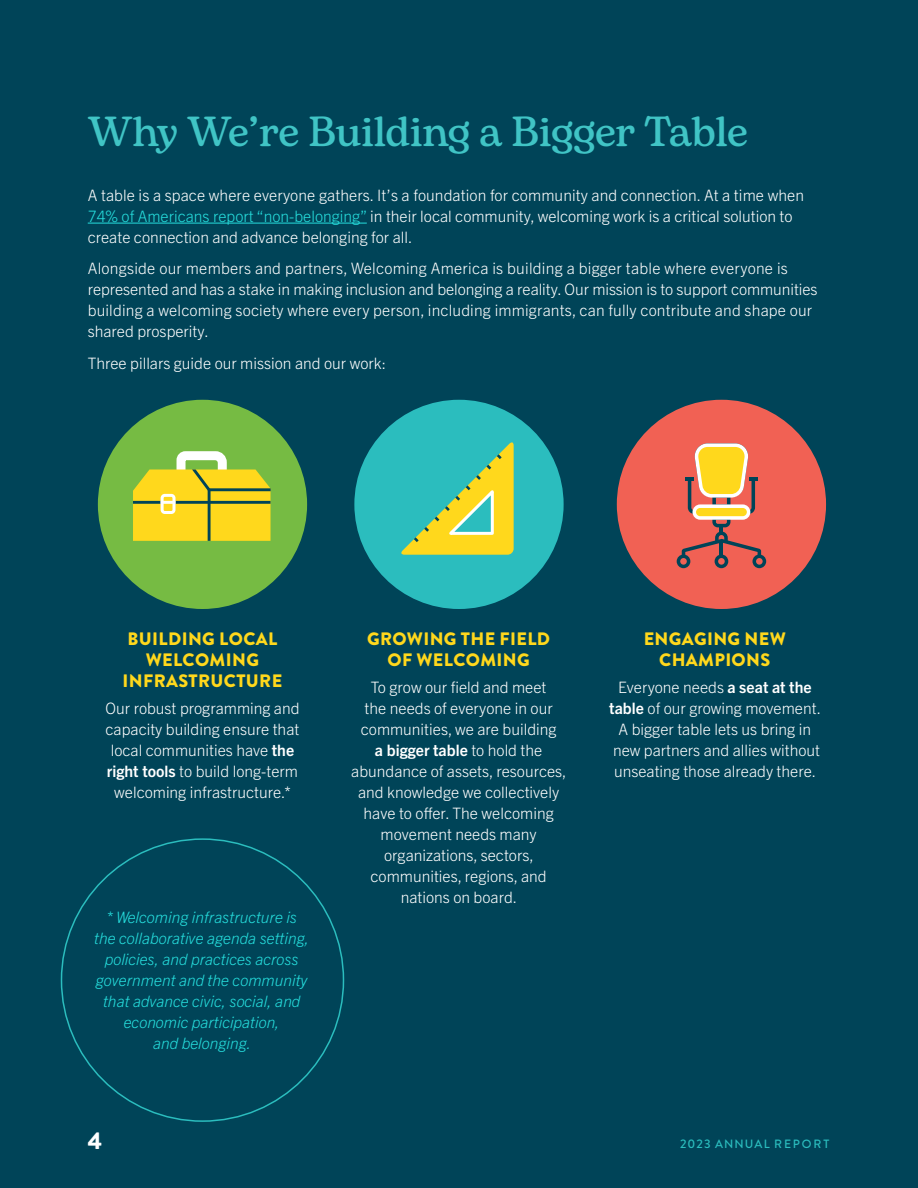
<style>
.page{position:relative;width:918px;height:1188px;background:#004458}
.page>*{position:absolute;margin:0;border:0;box-sizing:border-box;transform-origin:0 0}
.t1{font:500 42px "Bogart";letter-spacing:-.01em;color:#40c4c5}
.t2{font:900 24px "Brandon Grotesque";color:#fff}
.t3{font:900 18px/21px "Brandon Grotesque";letter-spacing:.02em;color:#ffd81c;text-align:center}
.t4{font:300 15.75px/21px "Trade Gothic Next LT Pro";color:#fff;text-align:center}
.t5{font:italic 300 15.75px/21px "Trade Gothic Next LT Pro";color:#26dedd;text-align:center}
.t6{font:500 12px "Brandon Grotesque";letter-spacing:.12em;color:#2bbdbe}
.s1{color:#26dedd}
.s2{font-weight:700}
.s3{font-size:12.45px}
</style>
<div class="page">
<hr style="left:88px;top:223px;width:279px;height:1px;background:#26dedd">
<div style="left:98px;top:400px;width:209px;height:209px;background:#76bb43;border-radius:50%"></div>
<div style="left:354px;top:400px;width:210px;height:209px;background:#2bbdbe;border-radius:50%"></div>
<div style="left:617px;top:400px;width:209px;height:209px;background:#f16154;border-radius:50%"></div>
<svg style="left:401px;top:442px;width:113px;height:113px"></svg>
<svg style="left:677px;top:443px;width:89px;height:125px"></svg>
<svg style="left:133px;top:451px;width:138px;height:90px"></svg>
<hr style="left:133px;top:501px;width:138px;height:3px;background:#004458">
<div style="left:162px;top:495px;width:12px;height:18px;background:#ffd81c;border-radius:3px"></div>
<div style="left:161px;top:494px;width:14px;height:20px;border:3px solid #fff;border-radius:3px"></div>
<hr style="left:161px;top:501px;width:15px;height:3px;background:#fff">
<h1 class="t1" style="left:88px;top:101px;width:661px">Why We’re Building a Bigger Table</h1>
<p class="t4" style="left:88px;top:183px;width:718px;text-align:left">A table is a space where everyone gathers. It’s a foundation for community and connection. At a time when<br><span class="s1">74% of Americans report “non-belonging”</span> in their local community, welcoming work is a critical solution to create connection and advance belonging for all.</p>
<p class="t4" style="left:88px;top:257px;width:731px;text-align:left">Alongside our members and partners, Welcoming America is building a bigger table where everyone is represented and has a stake in making inclusion and belonging a reality. Our mission is to support communities building a welcoming society where every person, including immigrants, can fully contribute and shape our shared prosperity.</p>
<p class="t4" style="left:88px;top:352px;width:300px">Three pillars guide our mission and our work:</p>
<p class="t3" style="left:123px;top:628px;width:161px">BUILDING LOCAL<br>WELCOMING<br>INFRASTRUCTURE</p>
<p class="t4" style="left:105px;top:697px;width:196px">Our robust programming and capacity building ensure that local communities have <span class="s2">the right tools</span> to build long-term welcoming infrastructure.*</p>
<p class="t5" style="left:94px;top:906px;width:217px">* Welcoming infrastructure is the collaborative agenda setting, policies, and practices across government and the community that advance civic, social, and economic participation,<br>and belonging.</p>
<p class="t3" style="left:367px;top:628px;width:185px">GROWING THE FIELD<br>OF WELCOMING</p>
<p class="t4" style="left:351px;top:676px;width:217px">To grow our field and meet<br>the needs of everyone in our communities, we are building<br><span class="s2">a bigger table</span> to hold the abundance of assets, resources, and knowledge we collectively have to offer. The welcoming movement needs many organizations, sectors, communities, regions, and nations on board.</p>
<p class="t3" style="left:644px;top:628px;width:144px">ENGAGING NEW<br>CHAMPIONS</p>
<p class="t4" style="left:609px;top:676px;width:213px">Everyone needs <span class="s2">a seat at the table</span> of our growing movement.<br>A bigger table lets us bring in new partners and allies without unseating those already there.</p>
<h2 class="t2" style="left:88px;top:1124px;width:16px">4</h2>
<p class="t6" style="left:680px;top:1135px;width:150px"><span class="s3">2023</span> ANNUAL REPORT</p>
</div>
